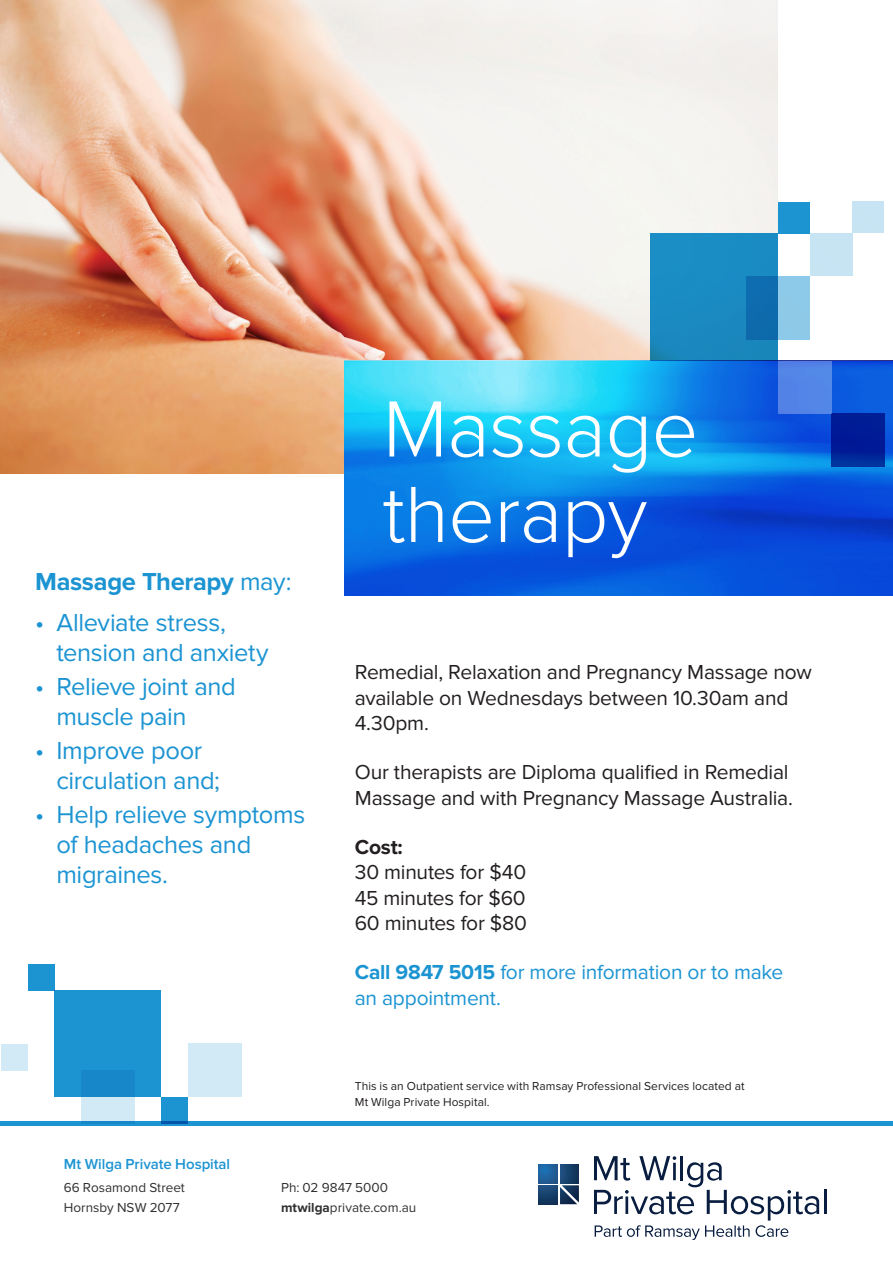
<style>
.page{position:relative;width:893px;height:1263px;background:#fff}
.page>*{position:absolute;margin:0;border:0;box-sizing:border-box;transform-origin:0 0}
.t1{font:300 82.5px/85.5px "Proxima Nova";letter-spacing:-.01em;color:#fff}
.t2{font:25.5px/30px "Proxima Nova";letter-spacing:-.015em;color:#1c94d2}
.t3{font:700 25.5px "Proxima Nova";letter-spacing:-.015em;color:#1c94d2}
.t4{font:21px/25.5px "Proxima Nova";letter-spacing:-.01em;color:#231f20}
.t5{font:21px/25.5px "Proxima Nova";letter-spacing:-.01em;color:#1c94d2}
.t6{font:700 21px "Proxima Nova";color:#231f20}
.t7{font:600 15px "Proxima Nova";letter-spacing:-.005em;color:#1c94d2}
.t8{font:13.5px/19.5px "Proxima Nova";color:#312f30}
.t9{font:12px/16.5px "Proxima Nova";letter-spacing:.005em;color:#231f20}
.s1{font-weight:400}
.s2{font-weight:700}
</style>
<div class="page">
<img style="left:0;top:0;width:156px;height:473px">
<svg style="left:156px;top:0;width:737px;height:596px"></svg>
<svg style="left:344px;top:361px;width:549px;height:234px;background:#137fe4"></svg>
<hr style="left:0;top:1121px;width:893px;height:4px;background:#1c94d2">
<svg style="left:539px;top:1164px;width:19px;height:19px"></svg>
<svg style="left:560px;top:1164px;width:19px;height:19px"></svg>
<svg style="left:539px;top:1185px;width:19px;height:19px"></svg>
<svg style="left:560px;top:1185px;width:19px;height:19px"></svg>
<svg style="left:594px;top:1156px;width:225px;height:84px"></svg>
<hr style="left:824px;top:1190px;width:2px;height:24px;background:#081d3f">
<div style="left:650px;top:233px;width:128px;height:128px;background:#1a8bc3"></div>
<div style="left:810px;top:233px;width:42px;height:43px;background:#c7e4f3"></div>
<svg style="left:746px;top:276px;width:64px;height:64px;background:#4d9aca"></svg>
<div style="left:778px;top:202px;width:32px;height:31px;background:#1c94d2"></div>
<div style="left:852px;top:201px;width:32px;height:32px;background:#c6e4f3"></div>
<div style="left:831px;top:413px;width:53px;height:54px;background:linear-gradient(to bottom,#001592,#00289b)"></div>
<div style="left:55px;top:991px;width:106px;height:106px;background:#1c94d2"></div>
<div style="left:2px;top:1044px;width:26px;height:26px;background:#d2eaf6"></div>
<div style="left:161px;top:1097px;width:27px;height:26px;background:#1c94d2"></div>
<div style="left:188px;top:1044px;width:53px;height:53px;background:#d2eaf6"></div>
<div style="left:28px;top:964px;width:27px;height:27px;background:#1c94d2"></div>
<svg style="left:81px;top:1070px;width:53px;height:53px;fill:#1787ca"></svg>
<div style="left:778px;top:361px;width:53px;height:52px;background:#5385e7"></div>
<p class="t3" style="left:35px;top:567px;width:258px">Massage Therapy <span class="s1">may:</span></p>
<p class="t2" style="left:56px;top:607px;width:214px;text-indent:-21px">• Alleviate stress, tension and anxiety</p>
<p class="t2" style="left:56px;top:672px;width:181px;text-indent:-21px">• Relieve joint and muscle pain</p>
<p class="t2" style="left:56px;top:736px;width:165px;text-indent:-21px">• Improve poor circulation and;</p>
<p class="t2" style="left:56px;top:800px;width:250px;text-indent:-21px">• Help relieve symptoms of headaches and migraines.</p>
<p class="t7" style="left:64px;top:1155px;width:168px">Mt Wilga Private Hospital</p>
<h1 class="t1" style="left:383px;top:387px;width:317px">Massage therapy</h1>
<p class="t4" style="left:355px;top:660px;width:458px">Remedial, Relaxation and Pregnancy Massage now available on Wednesdays between 10.30am and<br>4.30pm.</p>
<p class="t4" style="left:355px;top:760px;width:440px">Our therapists are Diploma qualified in Remedial<br>Massage and with Pregnancy Massage Australia.</p>
<p class="t6" style="left:355px;top:835px;width:50px">Cost:</p>
<p class="t4" style="left:355px;top:860px;width:174px;text-align:justify">30 minutes for $40<br>45 minutes for $60<br>60 minutes for $80</p>
<p class="t5" style="left:355px;top:960px;width:430px"><span class="s2">Call 9847 5015</span> for more information or to make an appointment.</p>
<p class="t9" style="left:355px;top:1077px;width:391px">This is an Outpatient service with Ramsay Professional Services located at<br>Mt Wilga Private Hospital.</p>
<p class="t8" style="left:64px;top:1178px;width:123px">66 Rosamond Street<br>Hornsby NSW 2077</p>
<p class="t8" style="left:281px;top:1178px;width:137px">Ph: 02 9847 5000 <span class="s2">mtwilga</span>private.com.au</p>
</div>
